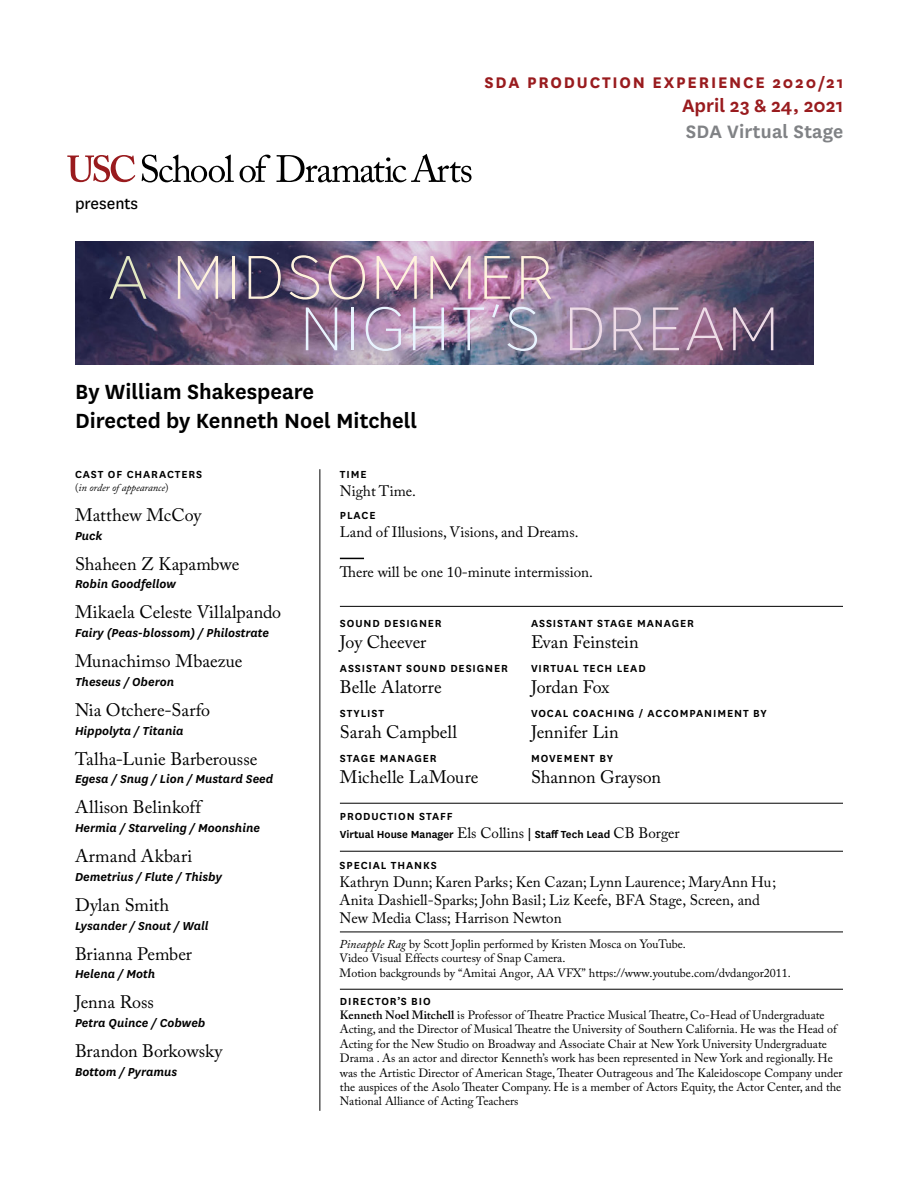
<style>
.page{position:relative;width:918px;height:1188px;background:#fff}
.page>*{position:absolute;margin:0;border:0;box-sizing:border-box;transform-origin:0 0}
.t1{font:200 61.05px/51.4px "Core Sans A25";letter-spacing:.05em;color:#fff3dd}
.t2{font:600 24px/28.8px "National";color:#000}
.t3{font:600 21px "National";color:#991b1e}
.t4{font:600 21px "National";letter-spacing:.01em;color:#808285}
.t5{font:18px "Adobe Caslon Pro";color:#000}
.t6{font:700 18px "National";letter-spacing:.1em;color:#991b1e}
.t7{font:18px "National";color:#000}
.t8{font:15px/18px "Adobe Caslon Pro";color:#000}
.t9{font:italic 600 13.5px "National";color:#000}
.t10{font:12px/14.4px "Adobe Caslon Pro";color:#000}
.t11{font:600 12px "National";letter-spacing:.075em;color:#000}
.t12{font:600 12px/18px "National";color:#000}
.t13{font:italic 10.5px "Adobe Caslon Pro";color:#000}
.s1{color:#e4e9c3}
.s2{color:#e9f4ff}
.s3{color:#eedce7}
.s4{font-style:normal}
.s5{font-family:"Adobe Caslon Pro";font-weight:400;font-size:15px}
.s6{font-weight:400;font-size:15px}
.s7{font-style:italic}
.s8{font-weight:600}
</style>
<div class="page">
<svg style="left:67px;top:155px;width:68px;height:27px"></svg>
<svg style="left:142px;top:155px;width:92px;height:27px"></svg>
<svg style="left:240px;top:155px;width:31px;height:27px"></svg>
<svg style="left:277px;top:154px;width:195px;height:28px"></svg>
<hr style="left:319px;top:469px;width:1px;height:642px;background:#000">
<hr style="left:340px;top:803px;width:503px;height:1px;background:#000">
<hr style="left:340px;top:851px;width:503px;height:1px;background:#000">
<hr style="left:340px;top:932px;width:503px;height:1px;background:#000">
<svg style="left:340px;top:558px;width:24px;height:1px"></svg>
<hr style="left:340px;top:606px;width:503px;height:1px;background:#000">
<img style="left:75px;top:241px;width:738px;height:124px">
<hr style="left:340px;top:989px;width:503px;height:1px;background:#000">
<h3 class="t7" style="left:75px;top:192px;width:65px">presents</h3>
<h3 class="t6" style="left:485px;top:70px;width:360px">SDA PRODUCTION EXPERIENCE 2020/21</h3>
<h3 class="t3" style="left:682px;top:91px;width:163px">April 23 &amp; 24, 2021</h3>
<h3 class="t4" style="left:686px;top:117px;width:159px">SDA Virtual Stage</h3>
<h1 class="t1" style="left:301px;top:250px;width:480px;text-indent:-193px"><span class="s1">A</span> MIDSOMMER<br><span class="s2">NIGHT’S</span> <span class="s3">DREAM</span></h1>
<h2 class="t2" style="left:75px;top:376px;width:344px">By William Shakespeare<br>Directed by Kenneth Noel Mitchell</h2>
<p class="t11" style="left:75px;top:466px;width:129px">CAST OF CHARACTERS</p>
<p class="t13" style="left:75px;top:481px;width:95px"><span class="s4">(</span>in order of appearance<span class="s4">)</span></p>
<h3 class="t5" style="left:75px;top:504px;width:128px">Matthew McCoy</h3>
<p class="t9" style="left:75px;top:526px;width:29px">Puck</p>
<h3 class="t5" style="left:75px;top:553px;width:166px">Shaheen Z Kapambwe</h3>
<p class="t9" style="left:75px;top:575px;width:102px">Robin Goodfellow</p>
<h3 class="t5" style="left:75px;top:602px;width:208px">Mikaela Celeste Villalpando</h3>
<p class="t9" style="left:75px;top:624px;width:196px">Fairy (Peas-blossom) / Philostrate</p>
<h3 class="t5" style="left:75px;top:650px;width:169px">Munachimso Mbaezue</h3>
<p class="t9" style="left:75px;top:673px;width:101px">Theseus / Oberon</p>
<h3 class="t5" style="left:75px;top:699px;width:137px">Nia Otchere-Sarfo</h3>
<p class="t9" style="left:75px;top:721px;width:110px">Hippolyta / Titania</p>
<h3 class="t5" style="left:75px;top:748px;width:184px">Talha-Lunie Barberousse</h3>
<p class="t9" style="left:75px;top:770px;width:200px">Egesa / Snug / Lion / Mustard Seed</p>
<h3 class="t5" style="left:75px;top:797px;width:128px">Allison Belinkoff</h3>
<p class="t9" style="left:75px;top:819px;width:186px">Hermia / Starveling / Moonshine</p>
<h3 class="t5" style="left:75px;top:845px;width:119px">Armand Akbari</h3>
<p class="t9" style="left:75px;top:868px;width:148px">Demetrius / Flute / Thisby</p>
<h3 class="t5" style="left:75px;top:894px;width:96px">Dylan Smith</h3>
<p class="t9" style="left:75px;top:916px;width:135px">Lysander / Snout / Wall</p>
<h3 class="t5" style="left:75px;top:943px;width:119px">Brianna Pember</h3>
<p class="t9" style="left:75px;top:965px;width:82px">Helena / Moth</p>
<h3 class="t5" style="left:75px;top:992px;width:81px">Jenna Ross</h3>
<p class="t9" style="left:75px;top:1014px;width:132px">Petra Quince / Cobweb</p>
<h3 class="t5" style="left:75px;top:1040px;width:149px">Brandon Borkowsky</h3>
<p class="t9" style="left:75px;top:1063px;width:104px">Bottom / Pyramus</p>
<p class="t11" style="left:340px;top:466px;width:28px">TIME</p>
<p class="t8" style="left:340px;top:482px;width:78px">Night Time.</p>
<p class="t11" style="left:340px;top:507px;width:37px">PLACE</p>
<p class="t8" style="left:340px;top:523px;width:240px">Land of Illusions, Visions, and Dreams.</p>
<p class="t8" style="left:340px;top:563px;width:255px">There will be one 10-minute intermission.</p>
<p class="t11" style="left:340px;top:615px;width:103px">SOUND DESIGNER</p>
<h3 class="t5" style="left:340px;top:631px;width:88px">Joy Cheever</h3>
<p class="t11" style="left:340px;top:660px;width:170px">ASSISTANT SOUND DESIGNER</p>
<h3 class="t5" style="left:340px;top:676px;width:103px">Belle Alatorre</h3>
<p class="t11" style="left:340px;top:705px;width:46px">STYLIST</p>
<h3 class="t5" style="left:340px;top:721px;width:119px">Sarah Campbell</h3>
<p class="t11" style="left:340px;top:750px;width:98px">STAGE MANAGER</p>
<h3 class="t5" style="left:340px;top:766px;width:140px">Michelle LaMoure</h3>
<p class="t11" style="left:531px;top:615px;width:165px">ASSISTANT STAGE MANAGER</p>
<h3 class="t5" style="left:531px;top:631px;width:109px">Evan Feinstein</h3>
<p class="t11" style="left:531px;top:660px;width:116px">VIRTUAL TECH LEAD</p>
<h3 class="t5" style="left:531px;top:676px;width:80px">Jordan Fox</h3>
<p class="t11" style="left:531px;top:705px;width:237px">VOCAL COACHING / ACCOMPANIMENT BY</p>
<h3 class="t5" style="left:531px;top:721px;width:89px">Jennifer Lin</h3>
<p class="t11" style="left:531px;top:750px;width:83px">MOVEMENT BY</p>
<h3 class="t5" style="left:531px;top:766px;width:132px">Shannon Grayson</h3>
<p class="t12" style="left:340px;top:807px;width:341px">PRODUCTION STAFF<br>Virtual House Manager <span class="s5">Els Collins</span> <span class="s6">|</span> Staff Tech Lead <span class="s5">CB Borger</span></p>
<p class="t11" style="left:340px;top:857px;width:99px">SPECIAL THANKS</p>
<p class="t8" style="left:340px;top:873px;width:438px">Kathryn Dunn; Karen Parks; Ken Cazan; Lynn Laurence; MaryAnn Hu;<br>Anita Dashiell-Sparks; John Basil; Liz Keefe, BFA Stage, Screen, and<br>New Media Class; Harrison Newton</p>
<p class="t10" style="left:340px;top:937px;width:453px"><span class="s7">Pineapple Rag</span> by Scott Joplin performed by Kristen Mosca on YouTube.<br>Video Visual Effects courtesy of Snap Camera.<br>Motion backgrounds by “Amitai Angor, AA VFX” https://www.youtube.com/dvdangor2011.</p>
<p class="t11" style="left:340px;top:993px;width:92px">DIRECTOR’S BIO</p>
<p class="t10" style="left:340px;top:1008px;width:504px"><span class="s8">Kenneth Noel Mitchell</span> is Professor of Theatre Practice Musical Theatre, Co-Head of Undergraduate Acting, and the Director of Musical Theatre the University of Southern California. He was the Head of Acting for the New Studio on Broadway and Associate Chair at New York University Undergraduate Drama . As an actor and director Kenneth’s work has been represented in New York and regionally. He was the Artistic Director of American Stage, Theater Outrageous and The Kaleidoscope Company under the auspices of the Asolo Theater Company. He is a member of Actors Equity, the Actor Center, and the National Alliance of Acting Teachers</p>
</div>
